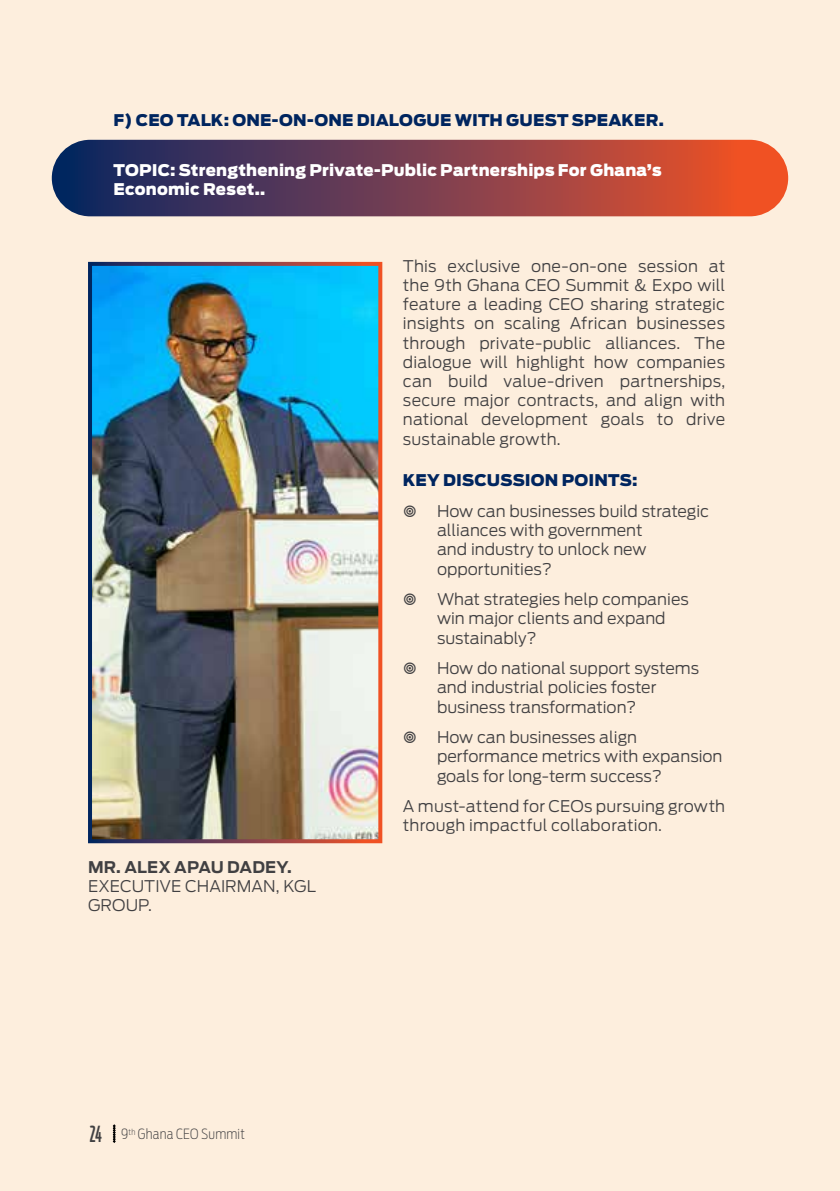
<style>
.page{position:relative;width:840px;height:1191px;background:#fff}
.page>*{position:absolute;margin:0;border:0;box-sizing:border-box;transform-origin:0 0}
.t1{font:300 16px/19.2px "Ford Antenna";color:#414042}
.t2{font:900 16px/19.2px "Antenna";letter-spacing:.015em;color:#fff}
.t3{font:900 16px "Antenna";letter-spacing:.01em;color:#00255f}
.t4{font:700 16px "Ford Antenna";letter-spacing:.005em;color:#414042}
.t5{font:200 14px "Ford Antenna Cond";letter-spacing:.015em;color:#414042}
.s1{font-family:"Antenna Comp";font-weight:500;font-size:22px}
</style>
<div class="page">
<div style="left:0;top:0;width:839px;height:1191px;background:#fdeedd"></div>
<div style="left:52px;top:140px;width:735px;height:76px;background:linear-gradient(to right,#05276a,#f6542a);border-radius:38px"></div>
<img style="left:93px;top:267px;width:284px;height:571px">
<svg style="left:113px;top:1124px;width:2px;height:18px"></svg>
<p class="t3" style="left:113px;top:111px;width:551px">F) CEO TALK: ONE-ON-ONE DIALOGUE WITH GUEST SPEAKER.</p>
<p class="t2" style="left:113px;top:161px;width:549px">TOPIC: Strengthening Private-Public Partnerships For Ghana’s<br>Economic Reset..</p>
<p class="t4" style="left:88px;top:852px;width:205px">MR. ALEX APAU DADEY.</p>
<p class="t1" style="left:88px;top:875px;width:229px">EXECUTIVE CHAIRMAN, KGL<br>GROUP.</p>
<p class="t5" style="left:90px;top:1122px;width:156px"><span class="s1">24</span> 9<sup>th</sup> Ghana CEO Summit</p>
<p class="t1" style="left:403px;top:254px;width:323px;text-align:justify">This exclusive one-on-one session at the 9th Ghana CEO Summit &amp; Expo will feature a leading CEO sharing strategic insights on scaling African businesses through private-public alliances. The dialogue will highlight how companies can build value-driven partnerships, secure major contracts, and align with national development goals to drive sustainable growth.</p>
<p class="t3" style="left:403px;top:471px;width:236px">KEY DISCUSSION POINTS:</p>
<p class="t1" style="left:437px;top:499px;width:273px">How can businesses build strategic alliances with government<br>and industry to unlock new opportunities?</p>
<p class="t1" style="left:437px;top:588px;width:253px">What strategies help companies win major clients and expand sustainably?</p>
<p class="t1" style="left:437px;top:657px;width:263px">How do national support systems and industrial policies foster business transformation?</p>
<p class="t1" style="left:437px;top:726px;width:287px">How can businesses align performance metrics with expansion goals for long-term success?</p>
<p class="t1" style="left:403px;top:794px;width:323px">A must-attend for CEOs pursuing growth through impactful collaboration.</p>
</div>
